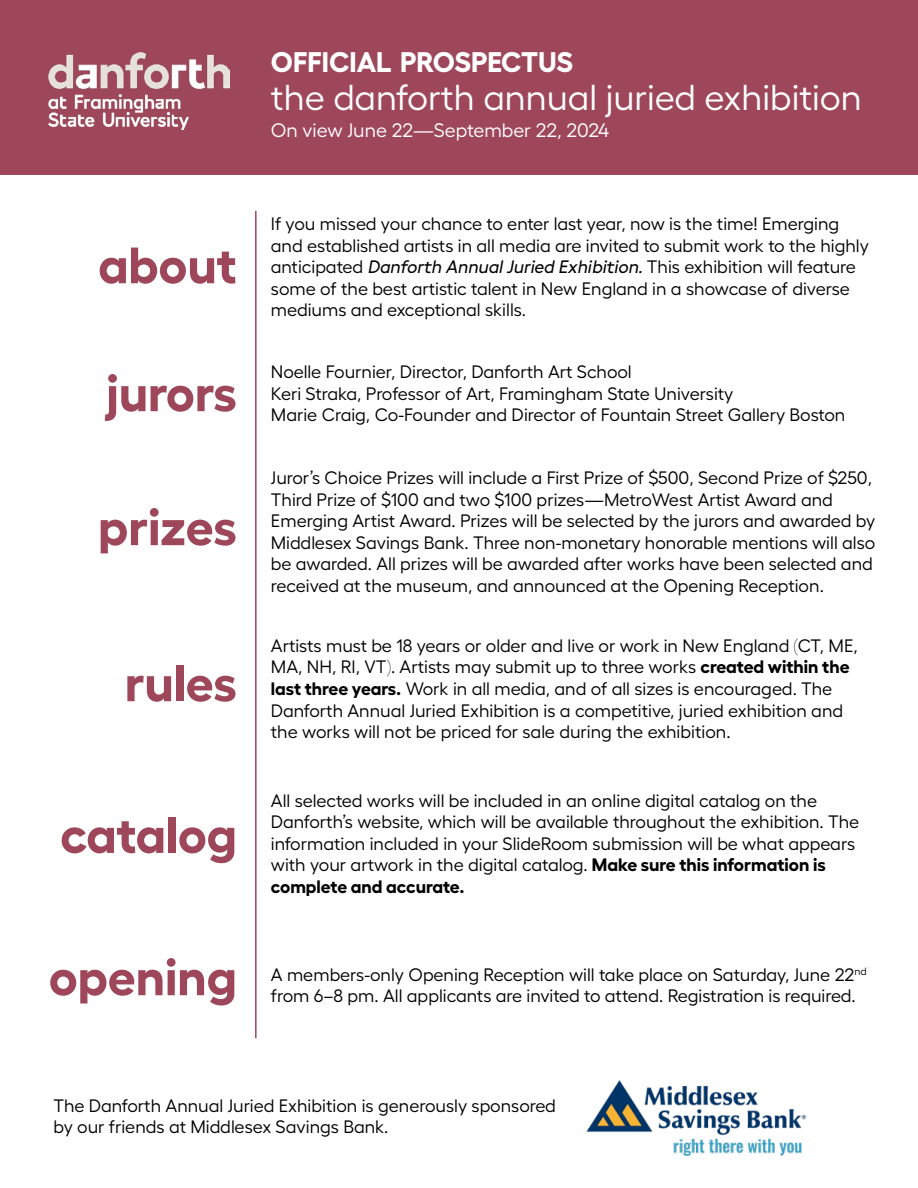
<style>
.page{position:relative;width:918px;height:1188px;background:#fff}
.page>*{position:absolute;margin:0;border:0;box-sizing:border-box;transform-origin:0 0}
.t1{font:700 51px "Hellix";color:#9e475b}
.t2{font:36px "Hellix";color:#fff}
.t3{font:700 28.35px "Hellix";color:#fff}
.t4{font:19.5px "Hellix";color:#fff}
.t5{font:18px/21.6px "Hellix";color:#000}
.s1{font-style:italic}
.s2{font-weight:700}
</style>
<div class="page">
<div style="left:0;top:0;width:918px;height:175px;background:#9e475b"></div>
<img style="left:586px;top:1080px;width:221px;height:75px">
<img style="left:48px;top:52px;width:181px;height:78px">
<hr style="left:255px;top:211px;width:2px;height:827px;background:#9e475b">
<h3 class="t3" style="left:271px;top:39px;width:304px">OFFICIAL PROSPECTUS</h3>
<h1 class="t1" style="left:98px;top:224px;width:140px">about</h1>
<h1 class="t1" style="left:106px;top:352px;width:132px">jurors</h1>
<h1 class="t1" style="left:98px;top:486px;width:140px">prizes</h1>
<h1 class="t1" style="left:125px;top:642px;width:113px">rules</h1>
<h1 class="t1" style="left:60px;top:794px;width:178px">catalog</h1>
<h1 class="t1" style="left:49px;top:936px;width:190px">opening</h1>
<h2 class="t2" style="left:271px;top:70px;width:593px">the danforth annual juried exhibition</h2>
<p class="t4" style="left:271px;top:115px;width:340px">On view June 22—September 22, 2024</p>
<p class="t5" style="left:271px;top:211px;width:600px">If you missed your chance to enter last year, now is the time! Emerging and established artists in all media are invited to submit work to the highly anticipated <span class="s1">Danforth Annual Juried Exhibition.</span> This exhibition will feature some of the best artistic talent in New England in a showcase of diverse mediums and exceptional skills.</p>
<p class="t5" style="left:271px;top:359px;width:576px">Noelle Fournier, Director, Danforth Art School<br>Keri Straka, Professor of Art, Framingham State University<br>Marie Craig, Co-Founder and Director of Fountain Street Gallery Boston</p>
<p class="t5" style="left:271px;top:465px;width:606px">Juror’s Choice Prizes will include a First Prize of $500, Second Prize of $250, Third Prize of $100 and two $100 prizes—MetroWest Artist Award and Emerging Artist Award. Prizes will be selected by the jurors and awarded by Middlesex Savings Bank. Three non-monetary honorable mentions will also be awarded. All prizes will be awarded after works have been selected and received at the museum, and announced at the Opening Reception.</p>
<p class="t5" style="left:271px;top:633px;width:588px">Artists must be 18 years or older and live or work in New England (CT, ME, MA, NH, RI, VT). Artists may submit up to three works <span class="s2">created within the last three years.</span> Work in all media, and of all sizes is encouraged. The Danforth Annual Juried Exhibition is a competitive, juried exhibition and the works will not be priced for sale during the exhibition.</p>
<p class="t5" style="left:271px;top:788px;width:590px">All selected works will be included in an online digital catalog on the Danforth’s website, which will be available throughout the exhibition. The information included in your SlideRoom submission will be what appears with your artwork in the digital catalog. <span class="s2">Make sure this information is complete and accurate.</span></p>
<p class="t5" style="left:271px;top:962px;width:597px">A members-only Opening Reception will take place on Saturday, June 22<sup>nd </sup>from 6–8 pm. All applicants are invited to attend. Registration is required.</p>
<p class="t5" style="left:53px;top:1093px;width:504px">The Danforth Annual Juried Exhibition is generously sponsored by our friends at Middlesex Savings Bank.</p>
</div>
